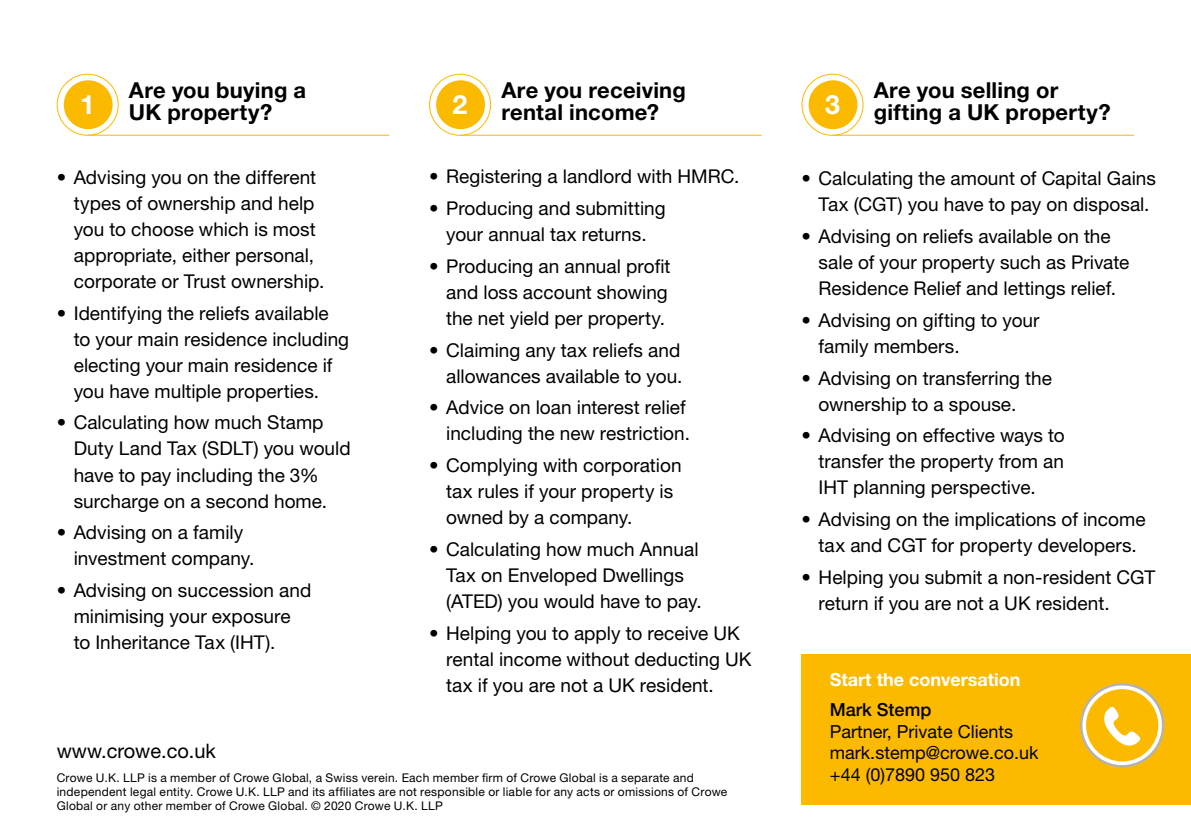
<style>
.page{position:relative;width:1191px;height:840px;background:#fff}
.page>*{position:absolute;margin:0;border:0;box-sizing:border-box;transform-origin:0 0}
.Pull_out_numbers{font:700 26.6px "Helvetica Neue LT Std";color:#fff}
.Subhead_C{font:700 22px/22px "Helvetica Neue LT Std";letter-spacing:.01em;color:#000}
.t1{font:20px "Helvetica Neue LT Std";color:#000}
.t2{font:19px/26px "Helvetica Neue LT Std";color:#000}
.t3{font:18px "Helvetica Neue LT Std";color:#000}
.t4{font:700 18px "Helvetica Neue LT Std";color:#fff}
.t5{font:500 18px "Helvetica Neue LT Std";color:#000}
.Disclaimer{font:12px/14px "Helvetica Neue LT Std";letter-spacing:.02em;color:#000}
</style>
<div class="page">
<div style="left:801px;top:654px;width:390px;height:150px;background:#fbba00"></div>
<svg style="left:57px;top:74px;width:61px;height:61px"></svg>
<div style="left:57px;top:74px;width:62px;height:62px;border:1px solid #fbba00;border-radius:50%"></div>
<div style="left:64px;top:80px;width:49px;height:49px;background:#fbba00;border-radius:50%"></div>
<svg style="left:429px;top:74px;width:61px;height:61px"></svg>
<div style="left:429px;top:74px;width:62px;height:62px;border:1px solid #fbba00;border-radius:50%"></div>
<div style="left:436px;top:80px;width:49px;height:49px;background:#fbba00;border-radius:50%"></div>
<svg style="left:802px;top:74px;width:61px;height:61px"></svg>
<div style="left:801px;top:74px;width:62px;height:62px;border:1px solid #fbba00;border-radius:50%"></div>
<div style="left:808px;top:80px;width:49px;height:49px;background:#fbba00;border-radius:50%"></div>
<hr style="left:88px;top:135px;width:301px;height:1px;background:#fbba00">
<hr style="left:460px;top:135px;width:301px;height:1px;background:#fbba00">
<hr style="left:832px;top:135px;width:302px;height:1px;background:#fbba00">
<svg style="left:1081px;top:684px;width:82px;height:81px"></svg>
<div style="left:1080px;top:682px;width:84px;height:85px;border:2px solid #b3b2b2;border-radius:50%"></div>
<div style="left:1086px;top:688px;width:72px;height:73px;background:#fbba00;border-radius:50%"></div>
<svg style="left:1104px;top:706px;width:36px;height:39px"></svg>
<p class="Pull_out_numbers" style="left:80px;top:88px;width:16px">1</p>
<p class="Subhead_C" style="left:129px;top:79px;width:179px">Are you buying a<br>UK property?</p>
<p class="t2" style="left:74px;top:164px;width:252px;text-indent:-17px">• Advising you on the different types of ownership and help you to choose which is most appropriate, either personal, corporate or Trust ownership.</p>
<p class="t2" style="left:74px;top:299px;width:277px;text-indent:-17px">• Identifying the reliefs available to your main residence including electing your main residence if you have multiple properties.</p>
<p class="t2" style="left:74px;top:409px;width:278px;text-indent:-17px">• Calculating how much Stamp<br>Duty Land Tax (SDLT) you would have to pay including the 3% surcharge on a second home.</p>
<p class="t2" style="left:74px;top:519px;width:182px;text-indent:-17px">• Advising on a family investment company.</p>
<p class="t2" style="left:74px;top:576px;width:239px;text-indent:-17px">• Advising on succession and minimising your exposure to Inheritance Tax (IHT).</p>
<p class="Pull_out_numbers" style="left:452px;top:88px;width:16px">2</p>
<p class="Subhead_C" style="left:501px;top:79px;width:186px">Are you receiving rental income?</p>
<p class="t2" style="left:429px;top:163px;width:312px">• Registering a landlord with HMRC.</p>
<p class="t2" style="left:429px;top:195px;width:238px;text-align:center">• Producing and submitting your annual tax returns.</p>
<p class="t2" style="left:446px;top:253px;width:226px;text-indent:-17px">• Producing an annual profit and loss account showing the net yield per property.</p>
<p class="t2" style="left:429px;top:336px;width:255px;text-align:right">• Claiming any tax reliefs and allowances available to you.</p>
<p class="t2" style="left:429px;top:394px;width:262px;text-align:right">• Advice on loan interest relief including the new restriction.</p>
<p class="t2" style="left:446px;top:452px;width:237px;text-indent:-17px">• Complying with corporation tax rules if your property is owned by a company.</p>
<p class="t2" style="left:446px;top:535px;width:257px;text-indent:-17px">• Calculating how much Annual<br>Tax on Enveloped Dwellings (ATED) you would have to pay.</p>
<p class="t2" style="left:446px;top:619px;width:307px;text-indent:-17px">• Helping you to apply to receive UK rental income without deducting UK tax if you are not a UK resident.</p>
<p class="t1" style="left:57px;top:738px;width:161px">www.crowe.co.uk</p>
<p class="Disclaimer" style="left:57px;top:770px;width:672px">Crowe U.K. LLP is a member of Crowe Global, a Swiss verein. Each member firm of Crowe Global is a separate and independent legal entity. Crowe U.K. LLP and its affiliates are not responsible or liable for any acts or omissions of Crowe<br>Global or any other member of Crowe Global. © 2020 Crowe U.K. LLP</p>
<p class="Pull_out_numbers" style="left:825px;top:88px;width:16px">3</p>
<p class="Subhead_C" style="left:873px;top:79px;width:238px">Are you selling or gifting a UK property?</p>
<p class="t2" style="left:801px;top:165px;width:356px;text-align:center">• Calculating the amount of Capital Gains<br>Tax (CGT) you have to pay on disposal.</p>
<p class="t2" style="left:818px;top:223px;width:312px;text-indent:-17px">• Advising on reliefs available on the sale of your property such as Private<br>Residence Relief and lettings relief.</p>
<p class="t2" style="left:818px;top:307px;width:222px;text-indent:-17px">• Advising on gifting to your family members.</p>
<p class="t2" style="left:818px;top:364px;width:235px;text-indent:-17px">• Advising on transferring the ownership to a spouse.</p>
<p class="t2" style="left:818px;top:422px;width:248px;text-align:justify;text-indent:-17px">• Advising on effective ways to transfer the property from an IHT planning perspective.</p>
<p class="t2" style="left:801px;top:506px;width:345px;text-align:center">• Advising on the implications of income tax and CGT for property developers.</p>
<p class="t2" style="left:818px;top:563px;width:338px;text-indent:-17px">• Helping you submit a non-resident CGT return if you are not a UK resident.</p>
<p class="t4" style="left:830px;top:668px;width:192px">Start the conversation</p>
<p class="t5" style="left:830px;top:698px;width:103px">Mark Stemp</p>
<p class="t3" style="left:830px;top:720px;width:185px">Partner, Private Clients</p>
<p class="t3" style="left:830px;top:741px;width:210px">mark.stemp@crowe.co.uk</p>
<p class="t3" style="left:830px;top:763px;width:167px">+44 (0)7890 950 823</p>
</div>
